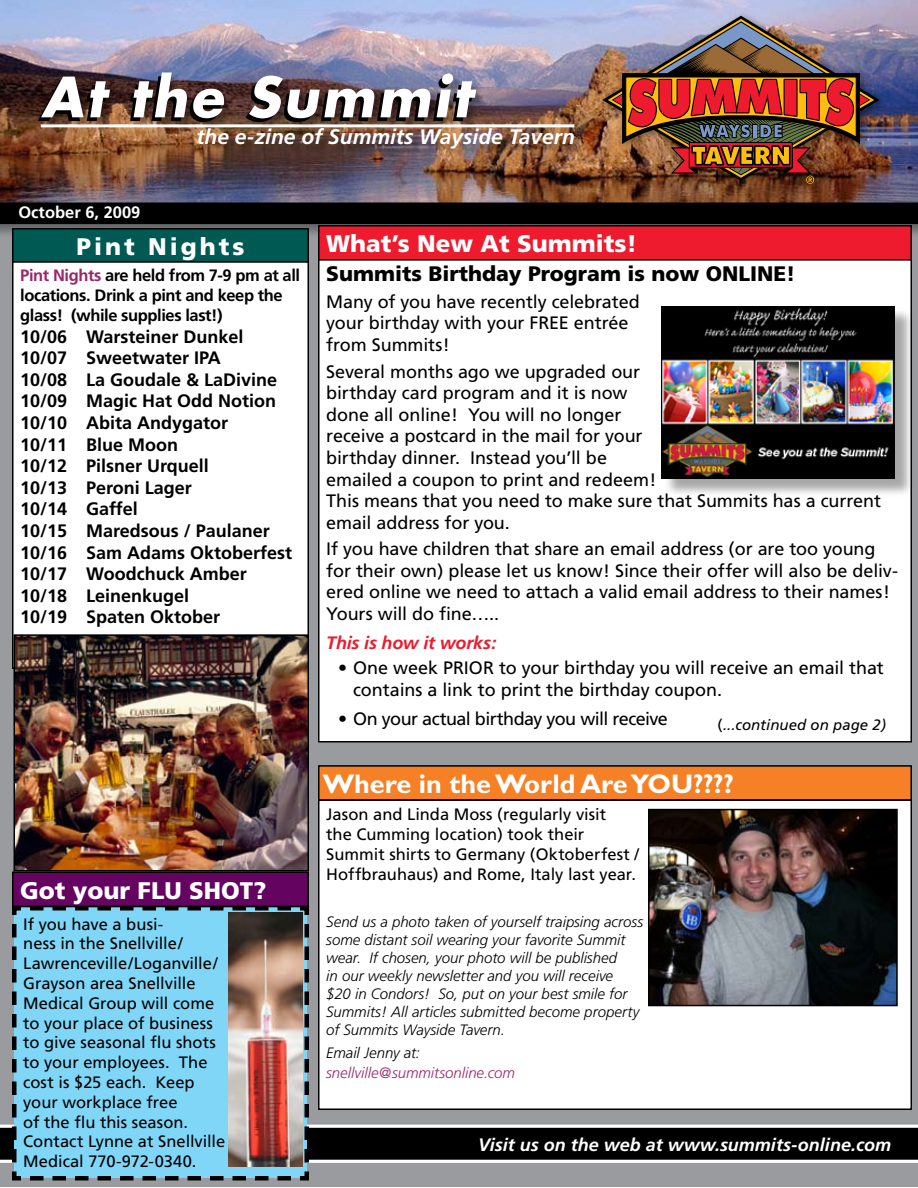
<style>
.page{position:relative;width:918px;height:1188px;background:#fff}
.page>*{position:absolute;margin:0;border:0;box-sizing:border-box;transform-origin:0 0}
.t1{font:italic 700 54px "Futura";letter-spacing:.05em;color:#fff}
.t2{font:700 27px "Gill Sans";color:#fff}
.t3{font:900 24px "Frutiger";color:#fff}
.t4{font:900 24px "Frutiger";letter-spacing:.125em;color:#fff}
.t5{font:900 21px "Frutiger";color:#000}
.t6{font:italic 700 21px "Frutiger";color:#fff}
.t7{font:18px/21.6px "Frutiger";letter-spacing:-.005em;color:#000}
.t8{font:700 18px/21.6px "Frutiger";color:#000}
.t9{font:italic 700 18px "Frutiger";color:#fff}
.t10{font:18px "Frutiger";letter-spacing:-.03em;color:#000}
.t11{font:italic 700 18px "Frutiger";letter-spacing:-.015em;color:#ed1b2d}
.t12{font:16.5px/19.8px "Frutiger";color:#000}
.t13{font:700 16.5px/19.8px "Frutiger";letter-spacing:-.025em;color:#000}
.t14{font:700 16.5px "Frutiger";color:#fff}
.t15{font:italic 300 15px/18px "Frutiger";color:#000}
.t16{font:italic 300 15px "Frutiger";letter-spacing:-.005em;color:#99266b}
.t17{font:italic 15px "Frutiger";color:#000}
.s1{color:#99266b}
.s2{font-style:normal}
</style>
<div class="page">
<div style="left:0;top:0;width:918px;height:1187px;background:#999b9e"></div>
<img style="left:0;top:0;width:918px;height:200px">
<div style="left:597px;top:9px;width:292px;height:186px;background:#000;opacity:.45"></div>
<img style="left:602px;top:16px;width:278px;height:165px">
<img style="left:608px;top:19px;width:266px;height:165px">
<div style="left:198px;top:128px;width:387px;height:32px;background:#000;opacity:.35"></div>
<hr style="left:41px;top:124px;width:533px;height:3px;background:#fff">
<div style="left:42px;top:72px;width:445px;height:58px;background:#000;opacity:.35"></div>
<div style="left:0;top:200px;width:918px;height:40px;background:#000;opacity:.35"></div>
<div style="left:0;top:202px;width:918px;height:22px;background:#000"></div>
<div style="left:319px;top:257px;width:592px;height:485px;background:#fff"></div>
<div style="left:319px;top:766px;width:592px;height:34px;background:#f58025"></div>
<div style="left:318px;top:765px;width:594px;height:36px;border:2px solid #000"></div>
<div style="left:319px;top:800px;width:592px;height:309px;background:#fff"></div>
<img style="left:651px;top:812px;width:244px;height:108px">
<div style="left:648px;top:809px;width:250px;height:197px;border:2px solid #000"></div>
<div style="left:319px;top:226px;width:592px;height:34px;background:#ed1b2d"></div>
<div style="left:318px;top:225px;width:594px;height:36px;border:2px solid #000"></div>
<div style="left:13px;top:262px;width:295px;height:406px;background:#fff"></div>
<div style="left:12px;top:261px;width:297px;height:408px;border:2px solid #000"></div>
<div style="left:13px;top:229px;width:295px;height:33px;background:#005953"></div>
<div style="left:12px;top:228px;width:297px;height:35px;border:2px solid #000"></div>
<svg style="left:0;top:920px;width:918px;height:243px"></svg>
<svg style="left:10px;top:907px;width:301px;height:274px;background:#7ac9e8"></svg>
<div style="left:13px;top:872px;width:295px;height:34px;background:#650360"></div>
<div style="left:12px;top:872px;width:297px;height:35px;border:2px solid #000"></div>
<img style="left:228px;top:913px;width:74px;height:253px">
<div style="left:663px;top:308px;width:252px;height:190px;background:#000;opacity:.35"></div>
<img style="left:662px;top:306px;width:233px;height:173px">
<img style="left:17px;top:637px;width:289px;height:232px">
<div style="left:14px;top:634px;width:295px;height:238px;border:2px solid #000"></div>
<h1 class="t1" style="left:41px;top:61px;width:432px">At the Summit</h1>
<p class="t14" style="left:18px;top:203px;width:123px">October 6, 2009</p>
<p class="t6" style="left:196px;top:125px;width:380px">the e-zine of Summits Wayside Tavern</p>
<h3 class="t4" style="left:76px;top:232px;width:170px">Pint Nights</h3>
<p class="t13" style="left:20px;top:266px;width:281px"><span class="s1">Pint Nights</span> are held from 7-9 pm at all locations. Drink a pint and keep the glass! (while supplies last!)</p>
<p class="t8" style="left:20px;top:326px;width:274px">10/06 Warsteiner Dunkel<br>10/07 Sweetwater IPA<br>10/08 La Goudale &amp; LaDivine<br>10/09 Magic Hat Odd Notion<br>10/10 Abita Andygator<br>10/11 Blue Moon<br>10/12 Pilsner Urquell<br>10/13 Peroni Lager<br>10/14 Gaffel<br>10/15 Maredsous / Paulaner<br>10/16 Sam Adams Oktoberfest<br>10/17 Woodchuck Amber<br>10/18 Leinenkugel<br>10/19 Spaten Oktober</p>
<h3 class="t3" style="left:20px;top:876px;width:248px">Got your FLU SHOT?</h3>
<p class="t12" style="left:23px;top:914px;width:204px">If you have a busi-<br>ness in the Snellville/<br>Lawrenceville/Loganville/<br>Grayson area Snellville<br>Medical Group will come to your place of business to give seasonal flu shots to your employees. The cost is $25 each. Keep your workplace free<br>of the flu this season.<br>Contact Lynne at Snellville<br>Medical 770-972-0340.</p>
<h3 class="t3" style="left:326px;top:229px;width:312px">What’s New At Summits!</h3>
<p class="t5" style="left:326px;top:261px;width:471px">Summits Birthday Program is now ONLINE!</p>
<p class="t7" style="left:326px;top:291px;width:315px">Many of you have recently celebrated your birthday with your FREE entrée from Summits!</p>
<p class="t7" style="left:326px;top:361px;width:556px">Several months ago we upgraded our<br>birthday card program and it is now<br>done all online! You will no longer<br>receive a postcard in the mail for your<br>birthday dinner. Instead you’ll be<br>emailed a coupon to print and redeem!<br>This means that you need to make sure that Summits has a current email address for you.</p>
<p class="t7" style="left:326px;top:538px;width:573px">If you have children that share an email address (or are too young for their own) please let us know! Since their offer will also be deliv&shy;ered online we need to attach a valid email address to their names!<br>Yours will do fine…..</p>
<p class="t11" style="left:326px;top:632px;width:172px">This is how it works:</p>
<p class="t7" style="left:353px;top:657px;width:532px;text-indent:-15px">• One week PRIOR to your birthday you will receive an email that contains a link to print the birthday coupon.</p>
<p class="t10" style="left:338px;top:708px;width:331px">• On your actual birthday you will receive</p>
<p class="t17" style="left:717px;top:716px;width:170px"><span class="s2">(</span>...continued on page 2)</p>
<h2 class="t2" style="left:323px;top:768px;width:413px">Where in the World Are YOU????</h2>
<p class="t12" style="left:326px;top:805px;width:314px">Jason and Linda Moss (regularly visit<br>the Cumming location) took their Summit shirts to Germany (Oktoberfest / Hoffbrauhaus) and Rome, Italy last year.</p>
<p class="t15" style="left:326px;top:913px;width:318px">Send us a photo taken of yourself traipsing across some distant soil wearing your favorite Summit wear. If chosen, your photo will be published<br>in our weekly newsletter and you will receive<br>$20 in Condors! So, put on your best smile for Summits! All articles submitted become property of Summits Wayside Tavern.</p>
<p class="t15" style="left:326px;top:1044px;width:95px">Email Jenny at:</p>
<p class="t16" style="left:326px;top:1064px;width:190px">snellville@summitsonline.com</p>
<p class="t9" style="left:478px;top:1134px;width:414px">Visit us on the web at www.summits-online.com</p>
</div>
